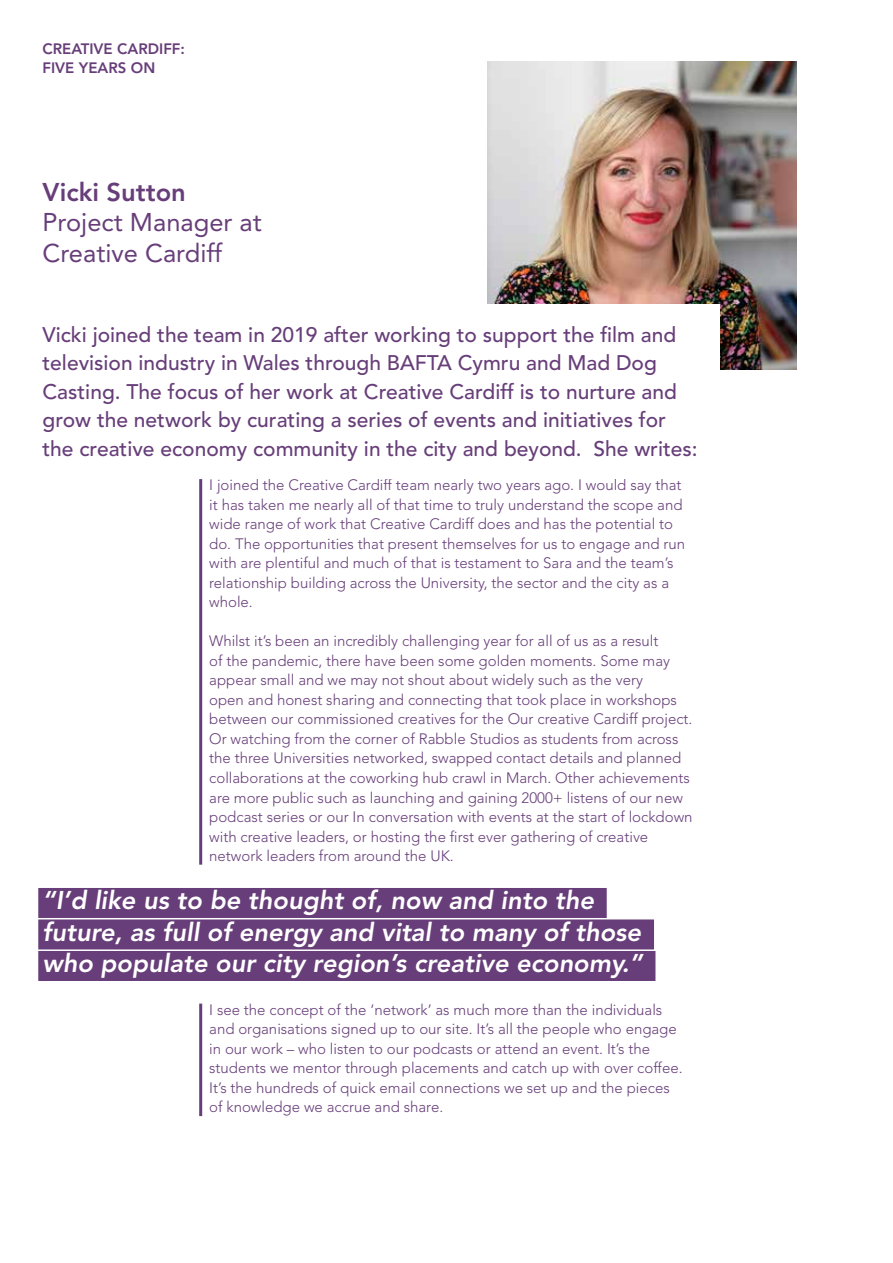
<style>
.page{position:relative;width:893px;height:1263px;background:#fff}
.page>*{position:absolute;margin:0;border:0;box-sizing:border-box;transform-origin:0 0}
.t1{font:italic 800 25.5px/31.5px "Avenir LT Std";color:#fff}
.t2{font:25.5px/30.6px "Avenir LT Std";color:#673e79}
.t3{font:800 25.5px "Avenir LT Std";color:#673e79}
.t4{font:500 21px/28.5px "Avenir LT Std";color:#673e79}
.t5{font:300 15px/19.5px "Avenir LT Std";color:#673e79}
.t6{font:800 15px/18.8px "Avenir LT Std";color:#673e79}
</style>
<div class="page">
<hr style="left:199px;top:479px;width:3px;height:386px;background:#673e79">
<img style="left:487px;top:61px;width:309px;height:309px">
<div style="left:43px;top:305px;width:677px;height:174px;background:#fff"></div>
<div style="left:38px;top:888px;width:569px;height:30px;background:#673e79"></div>
<div style="left:38px;top:919px;width:616px;height:30px;background:#673e79"></div>
<div style="left:38px;top:951px;width:617px;height:30px;background:#673e79"></div>
<hr style="left:199px;top:1003px;width:3px;height:113px;background:#673e79">
<p class="t6" style="left:43px;top:39px;width:144px">CREATIVE CARDIFF:<br>FIVE YEARS ON</p>
<h1 class="t3" style="left:43px;top:177px;width:145px">Vicki Sutton</h1>
<h1 class="t2" style="left:43px;top:207px;width:221px">Project Manager at<br>Creative Cardiff</h1>
<p class="t4" style="left:43px;top:321px;width:657px">Vicki joined the team in 2019 after working to support the film and television industry in Wales through BAFTA Cymru and Mad Dog Casting. The focus of her work at Creative Cardiff is to nurture and grow the network by curating a series of events and initiatives for the creative economy community in the city and beyond. She writes:</p>
<p class="t5" style="left:209px;top:476px;width:477px">I joined the Creative Cardiff team nearly two years ago. I would say that it has taken me nearly all of that time to truly understand the scope and wide range of work that Creative Cardiff does and has the potential to do. The opportunities that present themselves for us to engage and run with are plentiful and much of that is testament to Sara and the team’s relationship building across the University, the sector and the city as a whole.</p>
<p class="t5" style="left:209px;top:632px;width:485px">Whilst it’s been an incredibly challenging year for all of us as a result<br>of the pandemic, there have been some golden moments. Some may appear small and we may not shout about widely such as the very<br>open and honest sharing and connecting that took place in workshops between our commissioned creatives for the Our creative Cardiff project.<br>Or watching from the corner of Rabble Studios as students from across the three Universities networked, swapped contact details and planned collaborations at the coworking hub crawl in March. Other achievements are more public such as launching and gaining 2000+ listens of our new podcast series or our In conversation with events at the start of lockdown with creative leaders, or hosting the first ever gathering of creative network leaders from around the UK.</p>
<h1 class="t1" style="left:43px;top:885px;width:602px">“I’d like us to be thought of, now and into the future, as full of energy and vital to many of those who populate our city region’s creative economy.”</h1>
<p class="t5" style="left:209px;top:1000px;width:475px">I see the concept of the ‘network’ as much more than the individuals and organisations signed up to our site. It’s all the people who engage in our work – who listen to our podcasts or attend an event. It’s the students we mentor through placements and catch up with over coffee.<br>It’s the hundreds of quick email connections we set up and the pieces of knowledge we accrue and share.</p>
</div>
